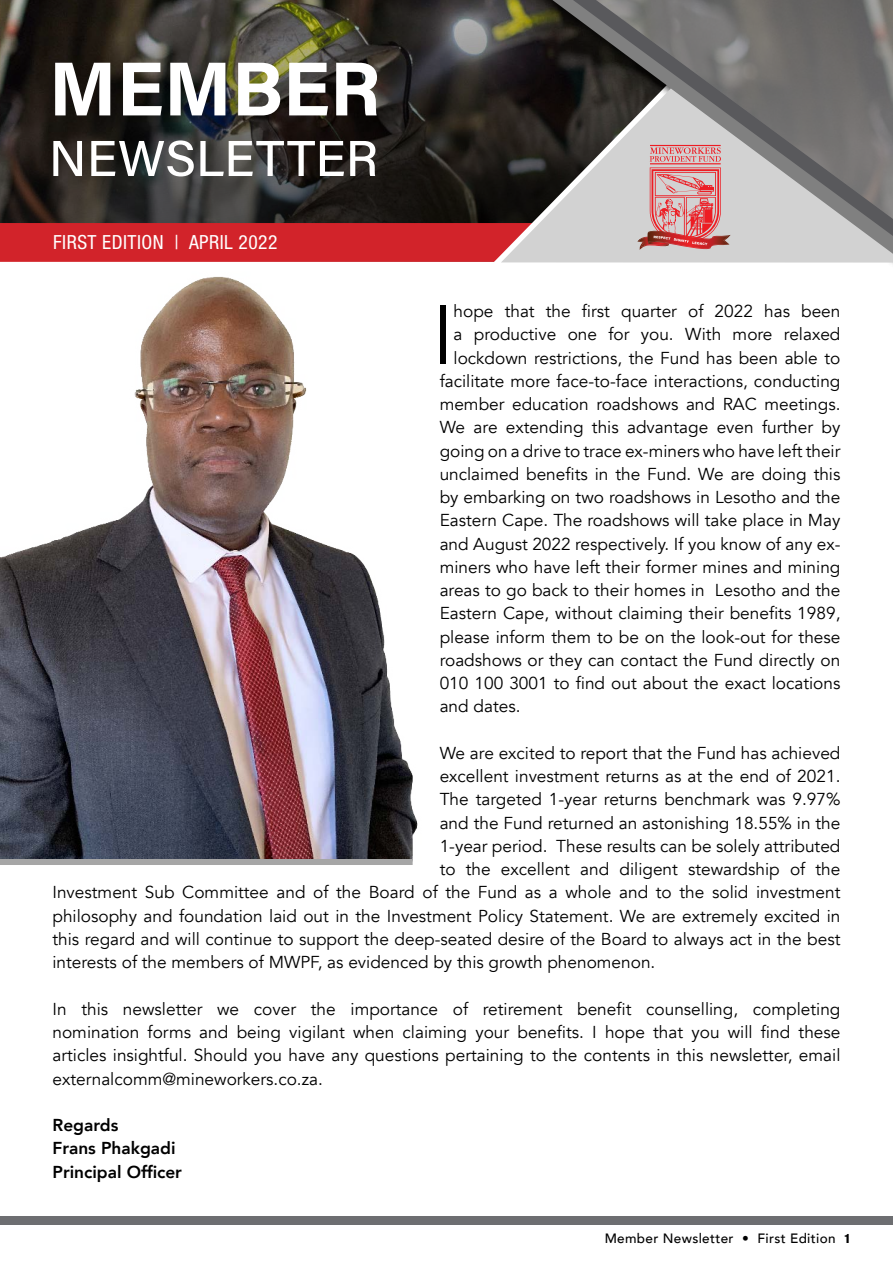
<style>
.page{position:relative;width:893px;height:1263px;background:#fff}
.page>*{position:absolute;margin:0;border:0;box-sizing:border-box;transform-origin:0 0}
.t1{font:82.95px "Avenir";color:#000}
.t2{font:76.5px "Acumin Variable Concept";color:#fff}
.t3{font:50.55px "Acumin Variable Concept";color:#fff}
.t4{font:condensed 19.5px "Helvetica Neue LT Std";letter-spacing:.025em;color:#fff}
.t5{font:17.25px/23.2px "Avenir";color:#000;text-align:justify}
.t6{font:800 17.25px/23.2px "Avenir";color:#000}
.t7{font:500 13.5px "Avenir";letter-spacing:.025em;color:#000}
.s1{font-family:"Helvetica Neue";font-weight:800;font-stretch:condensed;font-size:12.75px}
</style>
<div class="page">
<img style="left:0;top:0;width:392px;height:223px">
<div style="left:0;top:223px;width:392px;height:39px;background:#d2232a"></div>
<div style="left:392px;top:0;width:501px;height:285px;background:#000;opacity:.75"></div>
<svg style="left:552px;top:0;width:21px;height:88px;background:#221f1c"></svg>
<svg style="left:501px;top:88px;width:392px;height:175px;background:#817b7a"></svg>
<svg style="left:573px;top:0;width:320px;height:236px;background:#858483"></svg>
<div style="left:0;top:1216px;width:893px;height:8px;background:#6d6e71"></div>
<svg style="left:637px;top:219px;width:94px;height:31px;background:#cc8181"></svg>
<img style="left:596px;top:0;width:297px;height:219px">
<img style="left:0;top:264px;width:423px;height:595px">
<div style="left:0;top:859px;width:413px;height:6px;background:#a6a6a6"></div>
<h2 class="t2" style="left:49px;top:36px;width:333px">MEMBER</h2>
<h3 class="t3" style="left:49px;top:124px;width:331px">NEWSLETTER</h3>
<p class="t4" style="left:53px;top:231px;width:226px">FIRST EDITION | APRIL 2022</p>
<h1 class="t1" style="left:432px;top:286px;width:23px">I</h1>
<p class="t5" style="left:454px;top:300px;width:388px">hope that the first quarter of 2022 has been</p>
<p class="t5" style="left:454px;top:323px;width:388px">a productive one for you. With more relaxed</p>
<p class="t5" style="left:454px;top:346px;width:388px">lockdown restrictions, the Fund has been able to</p>
<p class="t5" style="left:440px;top:370px;width:402px">facilitate more face-to-face interactions, conducting</p>
<p class="t5" style="left:440px;top:393px;width:402px">member education roadshows and RAC meetings.</p>
<p class="t5" style="left:440px;top:416px;width:402px">We are extending this advantage even further by</p>
<p class="t5" style="left:440px;top:439px;width:402px">going on a drive to trace ex-miners who have left their</p>
<p class="t5" style="left:440px;top:463px;width:402px">unclaimed benefits in the Fund. We are doing this</p>
<p class="t5" style="left:440px;top:486px;width:402px">by embarking on two roadshows in Lesotho and the</p>
<p class="t5" style="left:440px;top:509px;width:402px">Eastern Cape. The roadshows will take place in May</p>
<p class="t5" style="left:440px;top:532px;width:402px">and August 2022 respectively. If you know of any ex-</p>
<p class="t5" style="left:440px;top:556px;width:402px">miners who have left their former mines and mining</p>
<p class="t5" style="left:440px;top:579px;width:402px">areas to go back to their homes in Lesotho and the</p>
<p class="t5" style="left:440px;top:602px;width:402px">Eastern Cape, without claiming their benefits 1989,</p>
<p class="t5" style="left:440px;top:625px;width:402px">please inform them to be on the look-out for these</p>
<p class="t5" style="left:440px;top:649px;width:402px">roadshows or they can contact the Fund directly on</p>
<p class="t5" style="left:440px;top:672px;width:402px">010 100 3001 to find out about the exact locations</p>
<p class="t5" style="left:440px;top:695px;width:82px">and dates.</p>
<p class="t5" style="left:440px;top:742px;width:402px">We are excited to report that the Fund has achieved</p>
<p class="t5" style="left:440px;top:765px;width:402px">excellent investment returns as at the end of 2021.</p>
<p class="t5" style="left:440px;top:788px;width:402px">The targeted 1-year returns benchmark was 9.97%</p>
<p class="t5" style="left:440px;top:811px;width:402px">and the Fund returned an astonishing 18.55% in the</p>
<p class="t5" style="left:440px;top:835px;width:402px">1-year period. These results can be solely attributed</p>
<p class="t5" style="left:440px;top:858px;width:402px">to the excellent and diligent stewardship of the</p>
<p class="t5" style="left:53px;top:881px;width:789px">Investment Sub Committee and of the Board of the Fund as a whole and to the solid investment</p>
<p class="t5" style="left:53px;top:904px;width:789px">philosophy and foundation laid out in the Investment Policy Statement. We are extremely excited in</p>
<p class="t5" style="left:53px;top:928px;width:789px">this regard and will continue to support the deep-seated desire of the Board to always act in the best</p>
<p class="t5" style="left:53px;top:951px;width:604px">interests of the members of MWPF, as evidenced by this growth phenomenon.</p>
<p class="t5" style="left:53px;top:997px;width:789px">In this newsletter we cover the importance of retirement benefit counselling, completing nomination forms and being vigilant when claiming your benefits. I hope that you will find these articles insightful. Should you have any questions pertaining to the contents in this newsletter, email externalcomm@mineworkers.co.za.</p>
<p class="t6" style="left:53px;top:1113px;width:131px">Regards<br>Frans Phakgadi<br>Principal Officer</p>
<p class="t7" style="left:605px;top:1227px;width:248px">Member Newsletter • First Edition <span class="s1">1</span></p>
</div>
